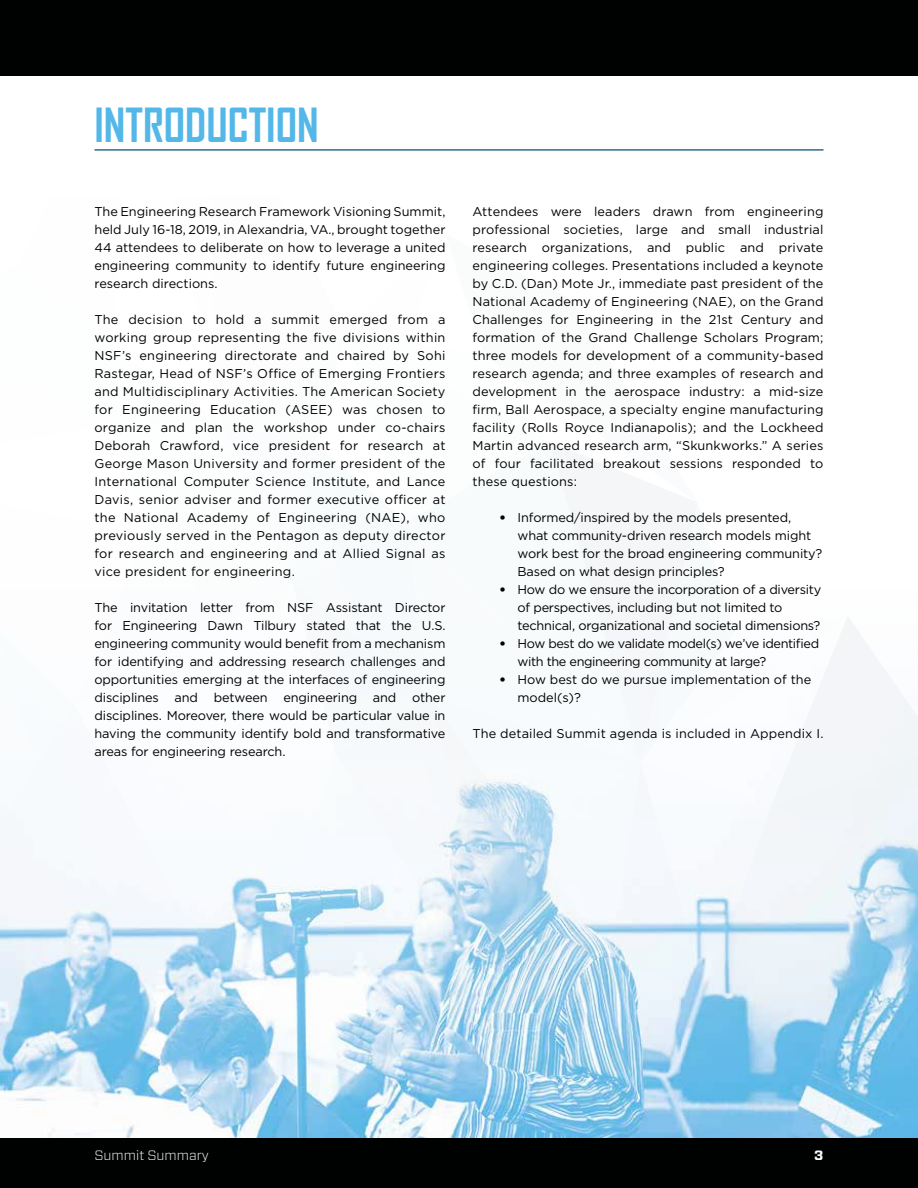
<style>
.page{position:relative;width:918px;height:1188px;background:#fff}
.page>*{position:absolute;margin:0;border:0;box-sizing:border-box;transform-origin:0 0}
.t1{font:700 45px "Agency FB";color:#53b7e8}
.t2{font:300 13.5px "Forza";color:#fff}
.t3{font:700 13.5px "Forza";color:#fff}
.t4{font:12.75px/18px "Gotham";letter-spacing:-.01em;color:#000;text-align:justify}
.t5{font:12.75px/18px "Gotham";letter-spacing:-.03em;color:#000}
.t6{font:12.75px "Gotham";letter-spacing:.01em;color:#000}
.s1{font-weight:900}
</style>
<div class="page">
<svg style="left:550px;top:443px;width:147px;height:148px"></svg>
<img style="left:0;top:591px;width:918px;height:548px">
<div style="left:0;top:1139px;width:918px;height:49px;background:#000101"></div>
<div style="left:0;top:0;width:918px;height:76px;background:#000101"></div>
<hr style="left:94px;top:149px;width:730px;height:2px;background:#2d6d8c">
<h1 class="t1" style="left:94px;top:98px;width:226px">INTRODUCTION</h1>
<p class="t4" style="left:94px;top:202px;width:353px">The Engineering Research Framework Visioning Summit, held July 16-18, 2019, in Alexandria, VA., brought together 44 attendees to deliberate on how to leverage a united engineering community to identify future engineering research directions.</p>
<p class="t4" style="left:94px;top:310px;width:353px">The decision to hold a summit emerged from a working group representing the five divisions within NSF’s engineering directorate and chaired by Sohi Rastegar, Head of NSF’s Office of Emerging Frontiers and Multidisciplinary Activities. The American Society for Engineering Education (ASEE) was chosen to organize and plan the workshop under co-chairs Deborah Crawford, vice president for research at George Mason University and former president of the International Computer Science Institute, and Lance Davis, senior adviser and former executive officer at the National Academy of Engineering (NAE), who previously served in the Pentagon as deputy director for research and engineering and at Allied Signal as vice president for engineering.</p>
<p class="t4" style="left:94px;top:598px;width:353px">The invitation letter from NSF Assistant Director for Engineering Dawn Tilbury stated that the U.S. engineering community would benefit from a mechanism for identifying and addressing research challenges and opportunities emerging at the interfaces of engineering disciplines and between engineering and other disciplines. Moreover, there would be particular value in having the community identify bold and transformative areas for engineering research.</p>
<p class="t4" style="left:472px;top:202px;width:353px">Attendees were leaders drawn from engineering professional societies, large and small industrial research organizations, and public and private engineering colleges. Presentations included a keynote by C.D. (Dan) Mote Jr., immediate past president of the National Academy of Engineering (NAE), on the Grand Challenges for Engineering in the 21st Century and formation of the Grand Challenge Scholars Program; three models for development of a community-based research agenda; and three examples of research and development in the aerospace industry: a mid-size firm, Ball Aerospace, a specialty engine manufacturing facility (Rolls Royce Indianapolis); and the Lockheed Martin advanced research arm, “Skunkworks.” A series of four facilitated breakout sessions responded to these questions:</p>
<p class="t4" style="left:517px;top:508px;width:306px;text-align:left;text-indent:-18px"><span class="s1">•</span> Informed/inspired by the models presented, what community-driven research models might work best for the broad engineering community?<br>Based on what design principles?</p>
<p class="t4" style="left:517px;top:580px;width:305px;text-align:left;text-indent:-18px"><span class="s1">•</span> How do we ensure the incorporation of a diversity of perspectives, including but not limited to technical, organizational and societal dimensions?</p>
<p class="t5" style="left:517px;top:634px;width:303px;text-indent:-18px"><span class="s1">•</span> How best do we validate model(s) we’ve identified with the engineering community at large?</p>
<p class="t4" style="left:517px;top:670px;width:295px;text-indent:-18px"><span class="s1">•</span> How best do we pursue implementation of the model(s)?</p>
<p class="t6" style="left:472px;top:727px;width:353px">The detailed Summit agenda is included in Appendix I.</p>
<p class="t2" style="left:94px;top:1146px;width:116px">Summit Summary</p>
<p class="t3" style="left:814px;top:1146px;width:11px">3</p>
</div>
